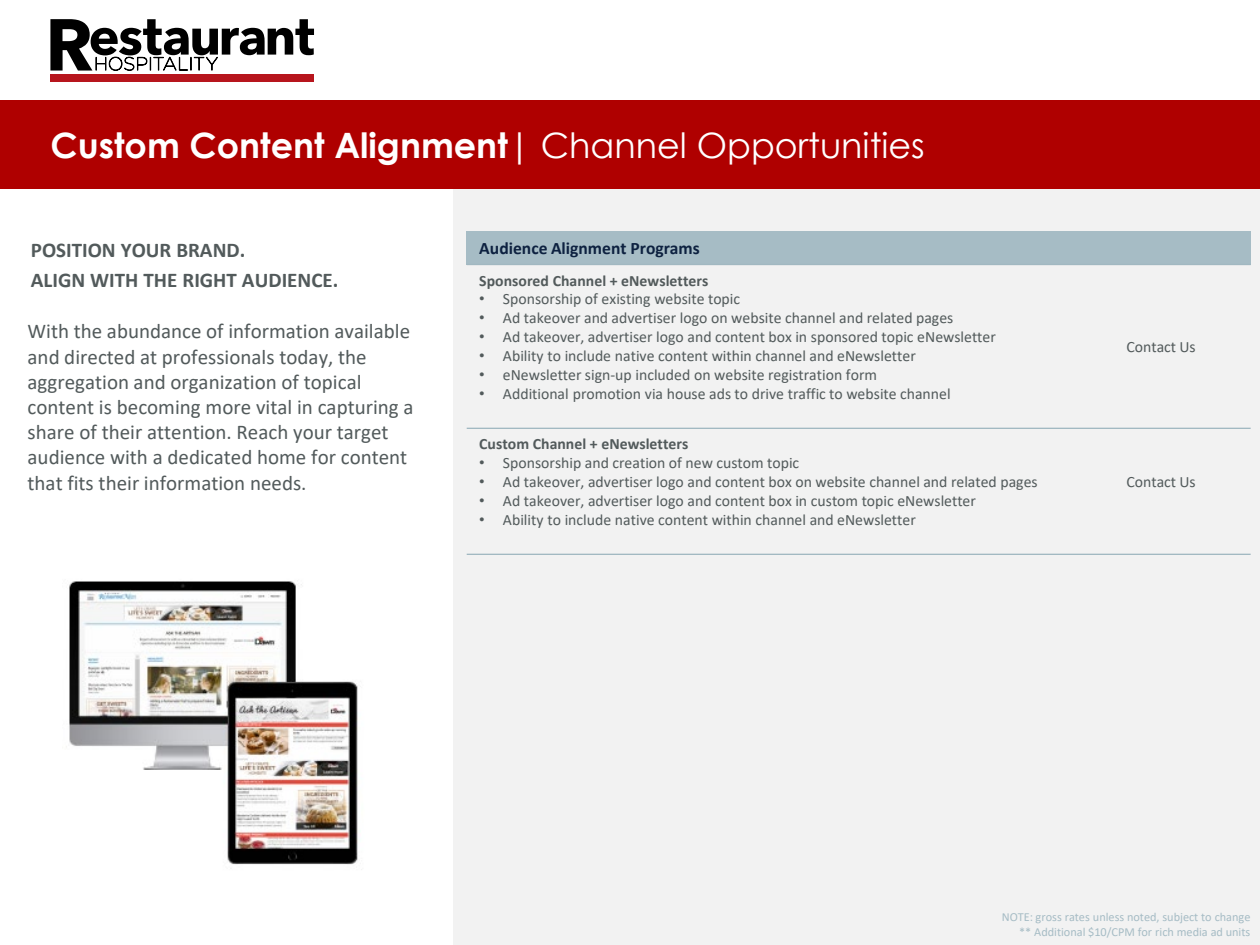
<style>
.page{position:relative;width:1260px;height:945px;background:#fff}
.page>*{position:absolute;margin:0;border:0;box-sizing:border-box;transform-origin:0 0}
.t1{font:700 35px "Century Gothic";color:#fff}
.t2{font:21px/25.2px "Calibri";color:#525a5b}
.t3{font:700 21px "Calibri";color:#525a5b}
.t4{font:700 17.5px "Calibri";color:#0d2140}
.t5{font:15.75px "Calibri";color:#525a5b}
.t6{font:700 15.75px "Calibri";color:#525a5b}
.t7{font:12.25px "Calibri";color:#a6bcc5}
.s1{font-weight:400}
.s2{font-family:"Arial"}
</style>
<div class="page">
<svg style="left:50px;top:19px;width:264px;height:63px"></svg>
<div style="left:454px;top:189px;width:806px;height:756px;background:#f2f2f2"></div>
<div style="left:0;top:101px;width:1260px;height:88px;background:#af0000"></div>
<div style="left:467px;top:231px;width:647px;height:34px;background:#a6bcc5"></div>
<div style="left:1114px;top:231px;width:137px;height:34px;background:#a6bcc5"></div>
<hr style="left:467px;top:264px;width:784px;height:1px;background:#a1b8c1">
<hr style="left:467px;top:428px;width:784px;height:1px;background:#a1b8c1">
<hr style="left:467px;top:554px;width:784px;height:1px;background:#a1b8c1">
<img style="left:66px;top:581px;width:292px;height:288px">
<p class="t1" style="left:50px;top:119px;width:876px">Custom Content Alignment<span class="s1">| Channel Opportunities</span></p>
<p class="t3" style="left:31px;top:235px;width:216px">POSITION YOUR BRAND.</p>
<p class="t3" style="left:31px;top:265px;width:309px">ALIGN WITH THE RIGHT AUDIENCE.</p>
<p class="t2" style="left:28px;top:318px;width:387px">With the abundance of information available and directed at professionals today, the aggregation and organization of topical content is becoming more vital in capturing a share of their attention. Reach your target audience with a dedicated home for content that fits their information needs.</p>
<p class="t4" style="left:479px;top:235px;width:222px">Audience Alignment Programs</p>
<p class="t6" style="left:479px;top:269px;width:230px">Sponsored Channel + eNewsletters</p>
<p class="t5" style="left:479px;top:288px;width:262px"><span class="s2">•</span> Sponsorship of existing website topic</p>
<p class="t5" style="left:479px;top:307px;width:476px"><span class="s2">•</span> Ad takeover and advertiser logo on website channel and related pages</p>
<p class="t5" style="left:479px;top:326px;width:518px"><span class="s2">•</span> Ad takeover, advertiser logo and content box in sponsored topic eNewsletter</p>
<p class="t5" style="left:479px;top:345px;width:438px"><span class="s2">•</span> Ability to include native content within channel and eNewsletter</p>
<p class="t5" style="left:479px;top:364px;width:399px"><span class="s2">•</span> eNewsletter sign-up included on website registration form</p>
<p class="t5" style="left:479px;top:383px;width:473px"><span class="s2">•</span> Additional promotion via house ads to drive traffic to website channel</p>
<p class="t6" style="left:479px;top:433px;width:211px">Custom Channel + eNewsletters</p>
<p class="t5" style="left:479px;top:452px;width:321px"><span class="s2">•</span> Sponsorship and creation of new custom topic</p>
<p class="t5" style="left:479px;top:471px;width:560px"><span class="s2">•</span> Ad takeover, advertiser logo and content box on website channel and related pages</p>
<p class="t5" style="left:479px;top:490px;width:498px"><span class="s2">•</span> Ad takeover, advertiser logo and content box in custom topic eNewsletter</p>
<p class="t5" style="left:479px;top:509px;width:438px"><span class="s2">•</span> Ability to include native content within channel and eNewsletter</p>
<p class="t5" style="left:1126px;top:336px;width:71px">Contact Us</p>
<p class="t5" style="left:1126px;top:471px;width:71px">Contact Us</p>
<p class="t7" style="left:1002px;top:909px;width:250px">NOTE: gross rates unless noted, subject to change</p>
<p class="t7" style="left:1019px;top:923px;width:233px">** Additional $10/CPM for rich media ad units</p>
</div>
